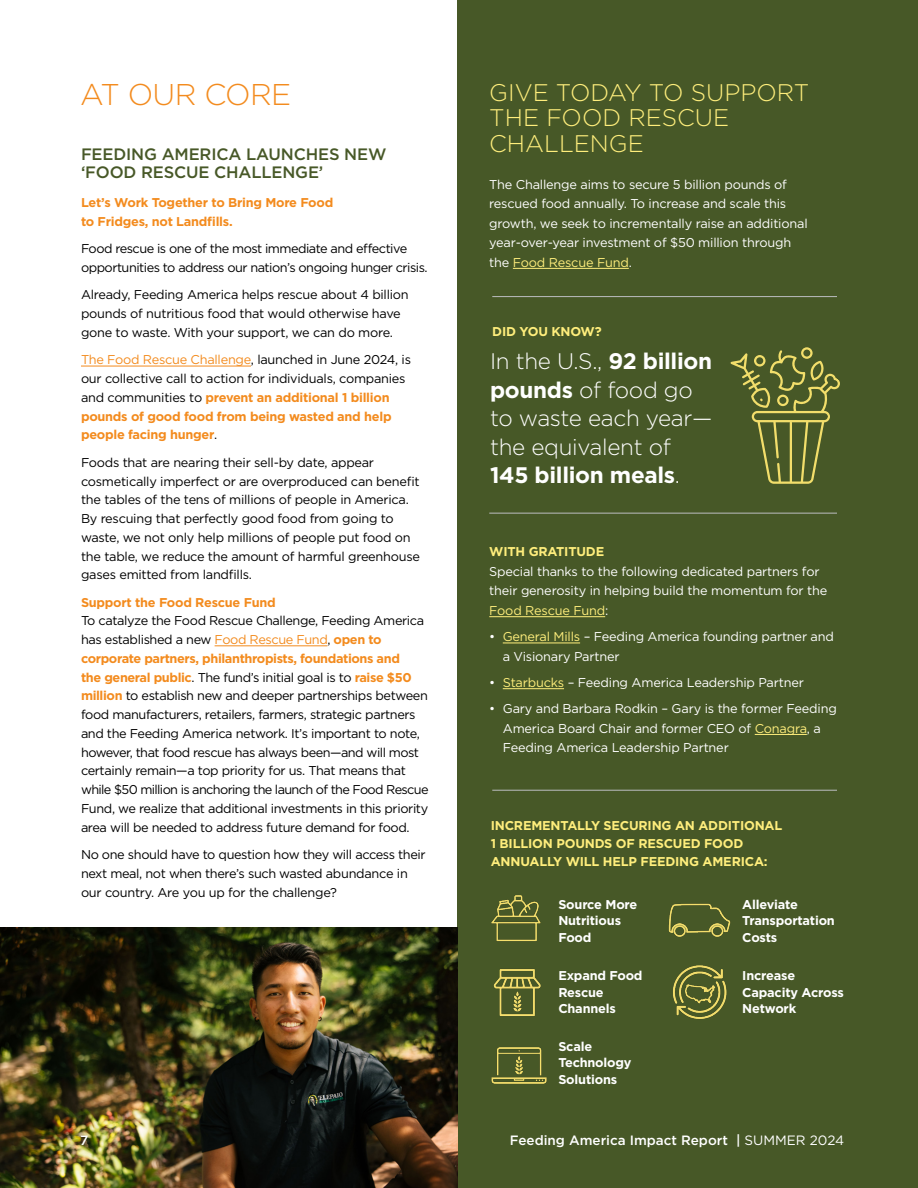
<style>
.page{position:relative;width:918px;height:1188px;background:#fff}
.page>*{position:absolute;margin:0;border:0;box-sizing:border-box;transform-origin:0 0}
.t1{font:300 30px "Gotham";letter-spacing:-.02em;color:#f38b1e}
.t2{font:300 24px/25.5px "Gotham";color:#ffee7c}
.t3{font:300 22.5px/28.5px "Gotham";letter-spacing:-.015em;color:#fff}
.t4{font:500 16.5px/18px "Gotham";letter-spacing:-.01em;color:#475827}
.t5{font:500 13.5px "Gotham";color:#fff}
.t6{font:12.75px/18.8px "Gotham";letter-spacing:-.03em;color:#000}
.t7{font:12.75px/19.5px "Gotham";letter-spacing:-.015em;color:#fff}
.t8{font:700 12.75px/16.5px "Gotham";letter-spacing:-.015em;color:#fff}
.t9{font:700 12.75px/18px "Gotham";letter-spacing:-.015em;color:#ffee7c}
.t10{font:700 12.75px/18.8px "Gotham";letter-spacing:-.02em;color:#f38b1e}
.s1{color:#f38b1e}
.s2{font-weight:700;color:#f38b1e}
.s3{color:#ffee7c}
.s4{font-weight:700}
.s5{font-weight:400}
</style>
<div class="page">
<div style="left:458px;top:0;width:460px;height:1188px;background:#475827"></div>
<img style="left:0;top:928px;width:458px;height:260px">
<hr style="left:81px;top:366px;width:170px;height:1px;background:#f38b1e">
<hr style="left:215px;top:646px;width:112px;height:1px;background:#f38b1e">
<hr style="left:513px;top:268px;width:116px;height:1px;background:#ffee7c">
<hr style="left:489px;top:616px;width:116px;height:1px;background:#ffee7c">
<hr style="left:503px;top:643px;width:77px;height:1px;background:#ffee7c">
<hr style="left:503px;top:688px;width:61px;height:1px;background:#ffee7c">
<hr style="left:755px;top:734px;width:52px;height:1px;background:#ffee7c">
<hr style="left:492px;top:296px;width:345px;height:1px;background:#bcbec0">
<hr style="left:489px;top:513px;width:348px;height:1px;background:#bcbec0">
<hr style="left:492px;top:790px;width:345px;height:1px;background:#bcbec0">
<img style="left:668px;top:903px;width:63px;height:34px">
<img style="left:493px;top:969px;width:48px;height:47px">
<img style="left:673px;top:965px;width:54px;height:54px">
<img style="left:491px;top:1047px;width:56px;height:37px">
<img style="left:491px;top:895px;width:50px;height:46px">
<svg style="left:728px;top:296px;width:112px;height:188px"></svg>
<h1 class="t1" style="left:80px;top:75px;width:213px">AT OUR CORE</h1>
<p class="t4" style="left:81px;top:144px;width:307px">FEEDING AMERICA LAUNCHES NEW ‘FOOD RESCUE CHALLENGE’</p>
<p class="t10" style="left:81px;top:193px;width:254px">Let’s Work Together to Bring More Food to Fridges, not Landfills.</p>
<p class="t6" style="left:81px;top:239px;width:348px">Food rescue is one of the most immediate and effective opportunities to address our nation’s ongoing hunger crisis.</p>
<p class="t6" style="left:81px;top:285px;width:329px">Already, Feeding America helps rescue about 4 billion pounds of nutritious food that would otherwise have gone to waste. With your support, we can do more.</p>
<p class="t6" style="left:81px;top:350px;width:332px"><span class="s1">The Food Rescue Challenge</span>, launched in June 2024, is our collective call to action for individuals, companies and communities to <span class="s2">prevent an additional 1 billion pounds of good food from being wasted and help people facing hunger</span>.</p>
<p class="t6" style="left:81px;top:453px;width:341px">Foods that are nearing their sell-by date, appear cosmetically imperfect or are overproduced can benefit the tables of the tens of millions of people in America.<br>By rescuing that perfectly good food from going to waste, we not only help millions of people put food on the table, we reduce the amount of harmful greenhouse gases emitted from landfills.</p>
<p class="t10" style="left:81px;top:593px;width:196px">Support the Food Rescue Fund</p>
<p class="t6" style="left:81px;top:611px;width:349px">To catalyze the Food Rescue Challenge, Feeding America has established a new <span class="s1">Food Rescue Fund</span>, <span class="s2">open to corporate partners, philanthropists, foundations and<br>the general public</span>. The fund’s initial goal is to <span class="s2">raise $50 million</span> to establish new and deeper partnerships between food manufacturers, retailers, farmers, strategic partners and the Feeding America network. It’s important to note, however, that food rescue has always been—and will most certainly remain—a top priority for us. That means that while $50 million is anchoring the launch of the Food Rescue Fund, we realize that additional investments in this priority area will be needed to address future demand for food.</p>
<p class="t6" style="left:81px;top:845px;width:346px">No one should have to question how they will access their next meal, not when there’s such wasted abundance in our country. Are you up for the challenge?</p>
<h2 class="t2" style="left:489px;top:79px;width:322px">GIVE TODAY TO SUPPORT<br>THE FOOD RESCUE<br>CHALLENGE</h2>
<p class="t7" style="left:489px;top:174px;width:320px">The Challenge aims to secure 5 billion pounds of rescued food annually. To increase and scale this growth, we seek to incrementally raise an additional year-over-year investment of $50 million through the <span class="s3">Food Rescue Fund</span>.</p>
<p class="t9" style="left:492px;top:322px;width:111px">DID YOU KNOW?</p>
<h3 class="t3" style="left:490px;top:346px;width:224px">In the U.S., <span class="s4">92 billion pounds</span> of food go to waste each year— the equivalent of<br><span class="s4">145 billion meals</span>.</h3>
<p class="t9" style="left:489px;top:543px;width:116px">WITH GRATITUDE</p>
<p class="t7" style="left:489px;top:561px;width:340px">Special thanks to the following dedicated partners for their generosity in helping build the momentum for the<br><span class="s3">Food Rescue Fund</span>:</p>
<p class="t7" style="left:503px;top:627px;width:333px;text-indent:-14px">• <span class="s3">General Mills</span> – Feeding America founding partner and a Visionary Partner</p>
<p class="t7" style="left:489px;top:672px;width:316px">• <span class="s3">Starbucks</span> – Feeding America Leadership Partner</p>
<p class="t7" style="left:503px;top:699px;width:336px;text-indent:-14px">• Gary and Barbara Rodkin – Gary is the former Feeding<br>America Board Chair and former CEO of <span class="s3">Conagra</span>, a<br>Feeding America Leadership Partner</p>
<p class="t9" style="left:491px;top:817px;width:293px">INCREMENTALLY SECURING AN ADDITIONAL<br>1 BILLION POUNDS OF RESCUED FOOD<br>ANNUALLY WILL HELP FEEDING AMERICA:</p>
<p class="t8" style="left:558px;top:896px;width:81px">Source More<br>Nutritious<br>Food</p>
<p class="t8" style="left:742px;top:896px;width:94px">Alleviate<br>Transportation<br>Costs</p>
<p class="t8" style="left:558px;top:967px;width:86px">Expand Food<br>Rescue<br>Channels</p>
<p class="t8" style="left:742px;top:967px;width:103px">Increase<br>Capacity Across<br>Network</p>
<p class="t8" style="left:558px;top:1038px;width:75px">Scale<br>Technology<br>Solutions</p>
<p class="t5" style="left:80px;top:1132px;width:10px">7</p>
<p class="t5" style="left:510px;top:1132px;width:336px">Feeding America Impact Report | <span class="s5">SUMMER 2024</span></p>
</div>
